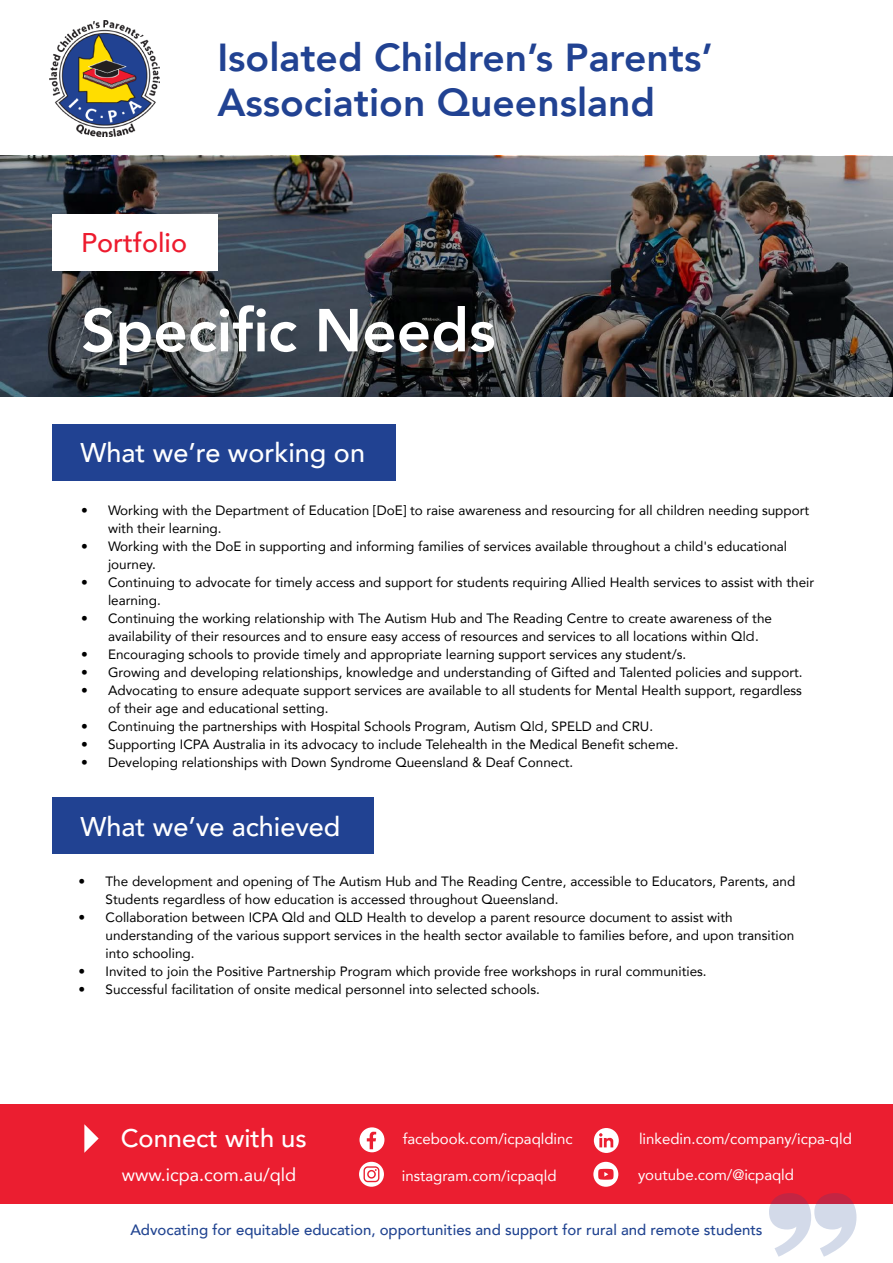
<style>
.page{position:relative;width:893px;height:1263px;background:#fff}
.page>*{position:absolute;margin:0;border:0;box-sizing:border-box;transform-origin:0 0}
.t1{font:800 60px "Avenir";color:#fff}
.t2{font:800 39px/45px "Avenir";color:#214292}
.t3{font:500 27px "Avenir";color:#fff}
.t4{font:500 27px "Avenir";color:#ed1b2e}
.t5{font:500 25.5px "Avenir";color:#fff}
.t6{font:18px "Avenir";color:#fff}
.t7{font:15px "Avenir";color:#fff}
.t8{font:500 15px "Avenir";color:#214491}
.t9{font:13.5px/18px "Avenir";color:#000}
.s1{font-family:"Montserrat"}
</style>
<div class="page">
<img style="left:0;top:156px;width:893px;height:240px">
<div style="left:52px;top:424px;width:344px;height:56px;background:#214292"></div>
<div style="left:52px;top:214px;width:165px;height:57px;background:#fff"></div>
<img style="left:50px;top:21px;width:109px;height:115px">
<div style="left:52px;top:797px;width:322px;height:57px;background:#214292"></div>
<div style="left:0;top:1104px;width:893px;height:99px;background:#eb1e30"></div>
<svg style="left:769px;top:1193px;width:87px;height:64px"></svg>
<svg style="left:84px;top:1124px;width:15px;height:29px"></svg>
<div style="left:359px;top:1127px;width:25px;height:25px;background:#fff;border-radius:50%"></div>
<svg style="left:367px;top:1131px;width:9px;height:18px"></svg>
<svg style="left:359px;top:1162px;width:25px;height:25px"></svg>
<svg style="left:364px;top:1166px;width:15px;height:16px"></svg>
<div style="left:594px;top:1128px;width:25px;height:25px;background:#fff;border-radius:50%"></div>
<svg style="left:599px;top:1133px;width:14px;height:14px"></svg>
<div style="left:593px;top:1162px;width:25px;height:25px;background:#fff;border-radius:50%"></div>
<svg style="left:598px;top:1169px;width:16px;height:11px"></svg>
<h2 class="t2" style="left:217px;top:35px;width:497px">Isolated Children’s Parents’<br>Association Queensland</h2>
<h3 class="t4" style="left:81px;top:219px;width:108px">Portfolio</h3>
<h1 class="t1" style="left:81px;top:284px;width:416px">Specific Needs</h1>
<h3 class="t3" style="left:80px;top:429px;width:286px">What we’re working on</h3>
<p class="t9" style="left:108px;top:500px;width:703px;text-indent:-27px">• Working with the Department of Education [DoE] to raise awareness and resourcing for all children needing support with their learning.</p>
<p class="t9" style="left:108px;top:536px;width:681px;text-indent:-27px">• Working with the DoE in supporting and informing families of services available throughout a child's educational journey.</p>
<p class="t9" style="left:108px;top:572px;width:708px;text-indent:-27px">• Continuing to advocate for timely access and support for students requiring Allied Health services to assist with their learning.</p>
<p class="t9" style="left:108px;top:608px;width:665px;text-indent:-27px">• Continuing the working relationship with The Autism Hub and The Reading Centre to create awareness of the availability of their resources and to ensure easy access of resources and services to all locations within Q<span class="s1">ld</span>.</p>
<p class="t9" style="left:81px;top:644px;width:607px">• Encouraging schools to provide timely and appropriate learning support services any student/s.</p>
<p class="t9" style="left:81px;top:662px;width:723px">• Growing and developing relationships, knowledge and understanding of Gifted and Talented policies and support.</p>
<p class="t9" style="left:108px;top:680px;width:695px;text-indent:-27px">• Advocating to ensure adequate support services are available to all students for Mental Health support, regardless of their age and educational setting.</p>
<p class="t9" style="left:81px;top:716px;width:574px">• Continuing the partnerships with Hospital Schools Program, Autism Q<span class="s1">ld</span>, SPELD and CRU.</p>
<p class="t9" style="left:81px;top:734px;width:599px">• Supporting ICPA Australia in its advocacy to include Telehealth in the Medical Benefit scheme.</p>
<p class="t9" style="left:81px;top:752px;width:494px">• Developing relationships with Down Syndrome Queensland &amp; Deaf Connect.</p>
<h3 class="t3" style="left:80px;top:803px;width:262px">What we’ve achieved</h3>
<p class="t9" style="left:106px;top:872px;width:691px;text-indent:-27px">• The development and opening of The Autism Hub and The Reading Centre, accessible to Educators, Parents, and<br>Students regardless of how education is accessed throughout Queensland.</p>
<p class="t9" style="left:106px;top:908px;width:690px;text-indent:-27px">• Collaboration between ICPA Qld and QLD Health to develop a parent resource document to assist with understanding of the various support services in the health sector available to families before, and upon transition into schooling.</p>
<p class="t9" style="left:79px;top:962px;width:630px">• Invited to join the Positive Partnership Program which provide free workshops in rural communities.</p>
<p class="t9" style="left:79px;top:980px;width:463px">• Successful facilitation of onsite medical personnel into selected schools.</p>
<h3 class="t5" style="left:121px;top:1116px;width:188px">Connect with us</h3>
<h3 class="t6" style="left:122px;top:1160px;width:176px">www.icpa.com.au/qld</h3>
<p class="t7" style="left:403px;top:1127px;width:172px">facebook.com/icpaqldinc</p>
<p class="t7" style="left:402px;top:1163px;width:156px">instagram.com/icpaqld</p>
<p class="t7" style="left:639px;top:1127px;width:214px">linkedin.com/company/icpa-qld</p>
<p class="t7" style="left:638px;top:1163px;width:157px">youtube.com/@icpaqld</p>
<p class="t8" style="left:130px;top:1216px;width:634px">Advocating for equitable education, opportunities and support for rural and remote students</p>
</div>
